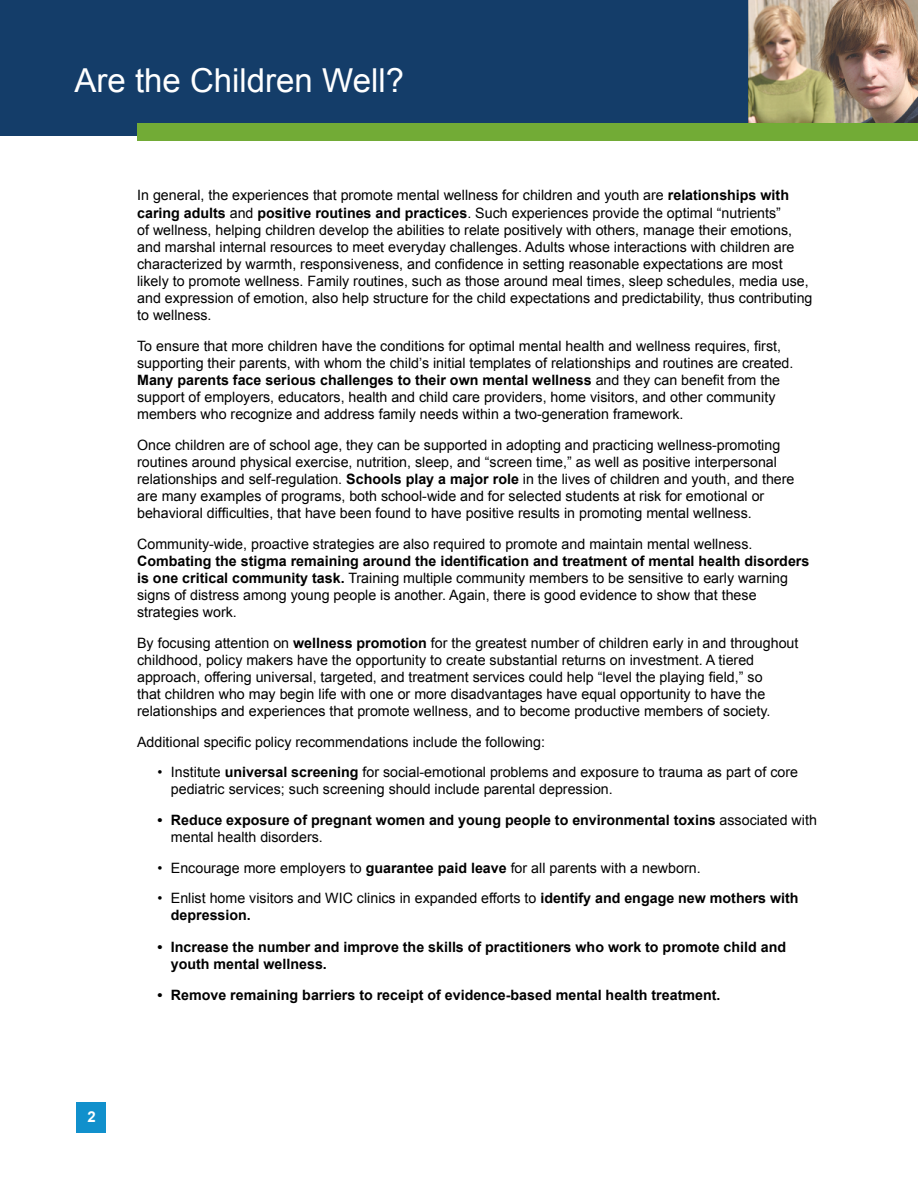
<style>
.page{position:relative;width:918px;height:1188px;background:#fff}
.page>*{position:absolute;margin:0;border:0;box-sizing:border-box;transform-origin:0 0}
.t1{font:33px "Arial";color:#fff}
.t2{font:700 15px "Arial";color:#fff}
.t3{font:14.25px/17.1px "Arial";color:#000}
.t4{font:700 14.25px/17.1px "Arial";color:#000}
.s1{font-weight:700}
.s2{font-weight:400}
</style>
<div class="page">
<div style="left:76px;top:1102px;width:30px;height:31px;background:#1190cc"></div>
<div style="left:0;top:0;width:748px;height:136px;background:#143d69"></div>
<img style="left:748px;top:0;width:170px;height:123px">
<div style="left:137px;top:123px;width:781px;height:18px;background:#72ab36"></div>
<h1 class="t1" style="left:75px;top:59px;width:331px">Are the Children Well?</h1>
<p class="t3" style="left:137px;top:187px;width:677px">In general, the experiences that promote mental wellness for children and youth are <span class="s1">relationships with caring adults</span> and <span class="s1">positive routines and practices</span>. Such experiences provide the optimal “nutrients”<br>of wellness, helping children develop the abilities to relate positively with others, manage their emotions, and marshal internal resources to meet everyday challenges. Adults whose interactions with children are characterized by warmth, responsiveness, and confidence in setting reasonable expectations are most likely to promote wellness. Family routines, such as those around meal times, sleep schedules, media use, and expression of emotion, also help structure for the child expectations and predictability, thus contributing to wellness.</p>
<p class="t3" style="left:137px;top:337px;width:658px">To ensure that more children have the conditions for optimal mental health and wellness requires, first, supporting their parents, with whom the child’s initial templates of relationships and routines are created.<br><span class="s1">Many parents face serious challenges to their own mental wellness</span> and they can benefit from the support of employers, educators, health and child care providers, home visitors, and other community members who recognize and address family needs within a two-generation framework.</p>
<p class="t3" style="left:137px;top:436px;width:659px">Once children are of school age, they can be supported in adopting and practicing wellness-promoting routines around physical exercise, nutrition, sleep, and “screen time,” as well as positive interpersonal relationships and self-regulation. <span class="s1">Schools play a major role</span> in the lives of children and youth, and there are many examples of programs, both school-wide and for selected students at risk for emotional or behavioral difficulties, that have been found to have positive results in promoting mental wellness.</p>
<p class="t3" style="left:137px;top:535px;width:617px">Community-wide, proactive strategies are also required to promote and maintain mental wellness.</p>
<p class="t3" style="left:137px;top:552px;width:674px"><span class="s1">Combating the stigma remaining around the identification and treatment of mental health disorders is one critical community task.</span> Training multiple community members to be sensitive to early warning signs of distress among young people is another. Again, there is good evidence to show that these strategies work.</p>
<p class="t3" style="left:137px;top:634px;width:663px">By focusing attention on <span class="s1">wellness promotion</span> for the greatest number of children early in and throughout childhood, policy makers have the opportunity to create substantial returns on investment. A tiered approach, offering universal, targeted, and treatment services could help “level the playing field,” so<br>that children who may begin life with one or more disadvantages have equal opportunity to have the relationships and experiences that promote wellness, and to become productive members of society.</p>
<p class="t3" style="left:137px;top:733px;width:409px">Additional specific policy recommendations include the following:</p>
<p class="t3" style="left:171px;top:764px;width:629px;text-indent:-13px">• Institute <span class="s1">universal screening</span> for social-emotional problems and exposure to trauma as part of core pediatric services; such screening should include parental depression.</p>
<p class="t4" style="left:171px;top:812px;width:648px;text-indent:-13px">• Reduce exposure of pregnant women and young people to environmental toxins <span class="s2">associated with mental health disorders.</span></p>
<p class="t3" style="left:157px;top:859px;width:545px">• Encourage more employers to <span class="s1">guarantee paid leave</span> for all parents with a newborn.</p>
<p class="t3" style="left:171px;top:890px;width:629px;text-indent:-13px">• Enlist home visitors and WIC clinics in expanded efforts to <span class="s1">identify and engage new mothers with depression.</span></p>
<p class="t4" style="left:171px;top:939px;width:617px;text-indent:-13px">• Increase the number and improve the skills of practitioners who work to promote child and youth mental wellness.</p>
<p class="t4" style="left:157px;top:987px;width:565px">• Remove remaining barriers to receipt of evidence-based mental health treatment.</p>
<p class="t2" style="left:87px;top:1106px;width:10px">2</p>
</div>
